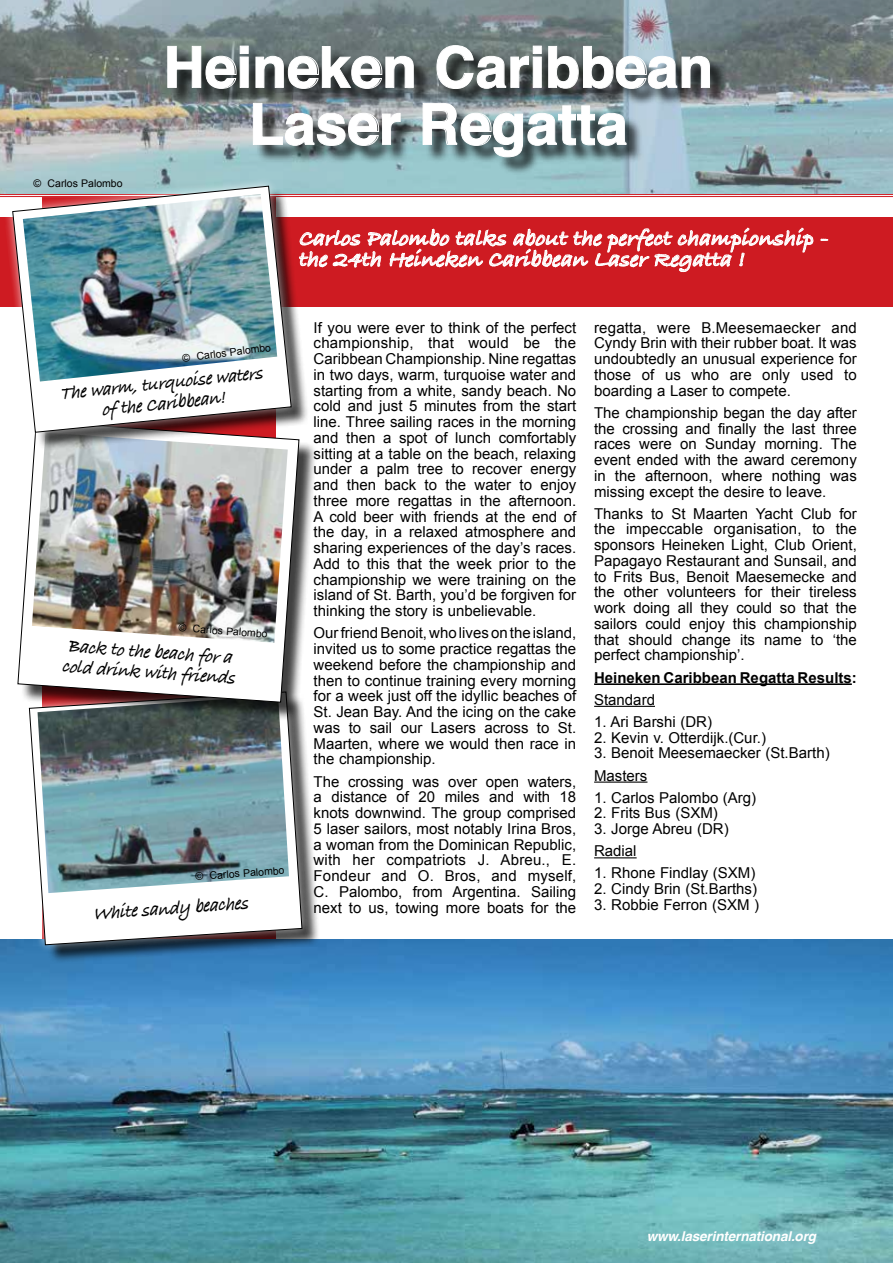
<style>
.page{position:relative;width:893px;height:1263px;background:#fff}
.page>*{position:absolute;margin:0;border:0;box-sizing:border-box;transform-origin:0 0}
.t1{font:700 57px/57px "Helvetica";color:#fff;text-align:center}
.t2{font:italic 22.5px/21px "Bradley Hand ITCTT Bold";color:#fff}
.t3{font:italic 19.5px/20.2px "Bradley Hand ITCTT Bold";color:#000;scale:.9 1}
.t4{font:15px/15.8px "Arial";color:#000;text-align:justify}
.t5{font:700 15px "Arial";color:#000}
.t6{font:italic 700 13.5px "Helvetica";letter-spacing:-.01em;color:#fff}
.t7{font:10.5px "Arial";color:#000}
</style>
<div class="page">
<img style="left:0;top:0;width:893px;height:194px">
<div style="left:0;top:217px;width:893px;height:89px;background:#ce1b22"></div>
<hr style="left:0;top:194px;width:893px;height:1px;background:#ce1b22">
<hr style="left:0;top:196px;width:893px;height:1px;background:#ce1b22">
<svg style="left:820px;top:238px;width:8px;height:3px"></svg>
<svg style="left:309px;top:227px;width:505px;height:46px"></svg>
<div style="left:170px;top:47px;width:558px;height:128px;background:#000;opacity:.75"></div>
<svg style="left:167px;top:45px;width:82px;height:44px;background:#697271"></svg>
<svg style="left:255px;top:46px;width:159px;height:43px;background:#646c6c"></svg>
<svg style="left:436px;top:45px;width:106px;height:44px;background:#6a7372"></svg>
<svg style="left:548px;top:46px;width:162px;height:43px;background:#737d81"></svg>
<svg style="left:253px;top:103px;width:148px;height:43px;background:#90969a"></svg>
<svg style="left:422px;top:103px;width:205px;height:55px;background:#809497"></svg>
<hr style="left:594px;top:683px;width:258px;height:2px;background:#000">
<hr style="left:594px;top:706px;width:61px;height:1px;background:#000">
<hr style="left:594px;top:781px;width:53px;height:2px;background:#000">
<hr style="left:594px;top:857px;width:43px;height:1px;background:#000">
<img style="left:0;top:940px;width:893px;height:323px">
<div style="left:32px;top:694px;width:289px;height:269px;background:#000;opacity:.75"></div>
<svg style="left:18px;top:721px;width:295px;height:236px"></svg>
<svg style="left:29px;top:721px;width:274px;height:224px"></svg>
<img style="left:38px;top:721px;width:251px;height:172px">
<div style="left:20px;top:424px;width:297px;height:297px;background:#000;opacity:.75"></div>
<svg style="left:17px;top:451px;width:283px;height:252px"></svg>
<img style="left:32px;top:451px;width:256px;height:192px">
<div style="left:15px;top:189px;width:294px;height:262px;background:#000;opacity:.75"></div>
<svg style="left:1px;top:174px;width:302px;height:271px"></svg>
<svg style="left:12px;top:185px;width:280px;height:248px"></svg>
<img style="left:23px;top:194px;width:254px;height:187px">
<p class="t7" style="left:33px;top:177px;width:91px">© Carlos Palombo</p>
<h1 class="t1" style="left:163px;top:40px;width:551px">Heineken Caribbean<br>Laser Regatta</h1>
<h2 class="t2" style="left:298px;top:229px;width:537px">CarlosPalombotalksabouttheperfectchamp ionship - the24th Heineken Caribbean LaserRegatta !</h2>
<p class="t7" style="left:182px;top:351px;width:91px;rotate:-7deg">© Carlos Palombo</p>
<h3 class="t3" style="left:59px;top:385px;width:228px;text-align:center;rotate:-6deg">The warm, turquoise waters of the Caribbean!</h3>
<p class="t7" style="left:179px;top:621px;width:91px;rotate:4deg">© Carlos Palombo</p>
<h3 class="t3" style="left:64px;top:637px;width:194px;rotate:4deg">Back to the beach for a cold drink with friends</h3>
<p class="t7" style="left:195px;top:870px;width:91px;rotate:-4deg">© Carlos Palombo</p>
<h3 class="t3" style="left:92px;top:904px;width:174px;rotate:-4deg">White sandy beaches</h3>
<p class="t4" style="left:314px;top:320px;width:264px">If you were ever to think of the perfect championship, that would be the Caribbean Championship. Nine regattas in two days, warm, turquoise water and starting from a white, sandy beach. No cold and just 5 minutes from the start line. Three sailing races in the morning and then a spot of lunch comfortably sitting at a table on the beach, relaxing under a palm tree to recover energy and then back to the water to enjoy three more regattas in the afternoon.<br>A cold beer with friends at the end of the day, in a relaxed atmosphere and sharing experiences of the day’s races.<br>Add to this that the week prior to the championship we were training on the island of St. Barth, you’d be forgiven for thinking the story is unbelievable.</p>
<p class="t4" style="left:314px;top:625px;width:264px">Our friend Benoit, who lives on the island, invited us to some practice regattas the weekend before the championship and then to continue training every morning for a week just off the idyllic beaches of St. Jean Bay. And the icing on the cake was to sail our Lasers across to St.<br>Maarten, where we would then race in the championship.</p>
<p class="t4" style="left:314px;top:773px;width:264px">The crossing was over open waters, a distance of 20 miles and with 18 knots downwind. The group comprised 5 laser sailors, most notably Irina Bros, a woman from the Dominican Republic, with her compatriots J. Abreu., E.<br>Fondeur and O. Bros, and myself, C. Palombo, from Argentina. Sailing next to us, towing more boats for the</p>
<p class="t4" style="left:594px;top:320px;width:264px">regatta, were B.Meesemaecker and Cyndy Brin with their rubber boat. It was undoubtedly an unusual experience for those of us who are only used to boarding a Laser to compete.</p>
<p class="t4" style="left:594px;top:405px;width:264px">The championship began the day after the crossing and finally the last three races were on Sunday morning. The event ended with the award ceremony in the afternoon, where nothing was missing except the desire to leave.</p>
<p class="t4" style="left:594px;top:506px;width:264px">Thanks to St Maarten Yacht Club for the impeccable organisation, to the sponsors Heineken Light, Club Orient, Papagayo Restaurant and Sunsail, and to Frits Bus, Benoit Maesemecke and the other volunteers for their tireless work doing all they could so that the sailors could enjoy this championship that should change its name to ‘the perfect championship’.</p>
<p class="t5" style="left:594px;top:667px;width:264px">Heineken Caribbean Regatta Results:</p>
<p class="t4" style="left:594px;top:692px;width:62px">Standard</p>
<p class="t4" style="left:594px;top:714px;width:119px">1. Ari Barshi (DR)</p>
<p class="t4" style="left:594px;top:730px;width:173px">2. Kevin v. Otterdijk.(Cur.)</p>
<p class="t4" style="left:594px;top:742px;width:237px;line-height:22.2px">3. Benoit Meesemaecker (St.Barth)<br>Masters</p>
<p class="t4" style="left:594px;top:790px;width:164px">1. Carlos Palombo (Arg)</p>
<p class="t4" style="left:594px;top:805px;width:125px">2. Frits Bus (SXM)</p>
<p class="t4" style="left:594px;top:818px;width:136px;line-height:22.2px">3. Jorge Abreu (DR)<br>Radial</p>
<p class="t4" style="left:594px;top:865px;width:163px">1. Rhone Findlay (SXM)</p>
<p class="t4" style="left:594px;top:881px;width:164px">2. Cindy Brin (St.Barths)</p>
<p class="t4" style="left:594px;top:897px;width:167px">3. Robbie Ferron (SXM )</p>
<p class="t6" style="left:647px;top:1225px;width:171px">www.laserinternational.org</p>
</div>
